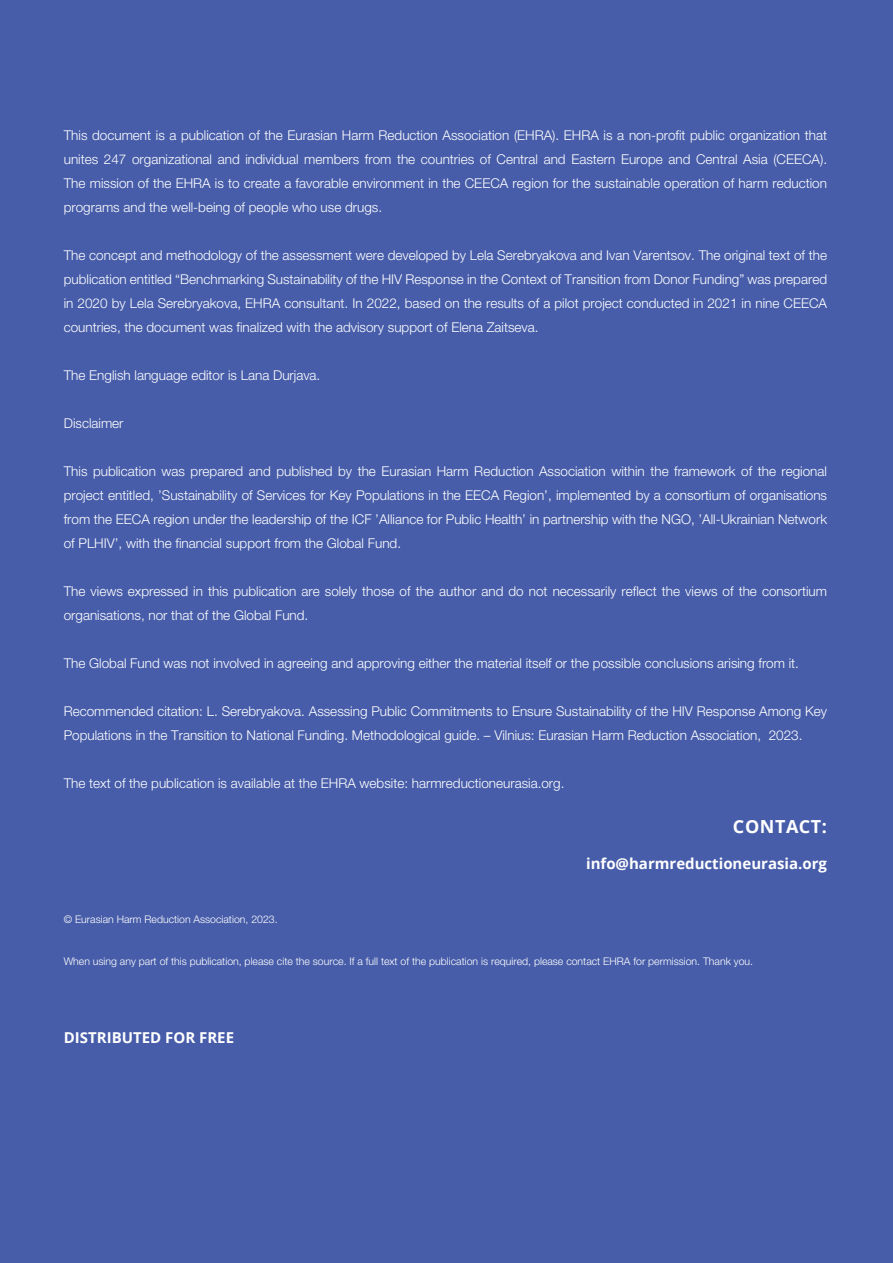
<style>
.page{position:relative;width:893px;height:1263px;background:#475da9}
.page>*{position:absolute;margin:0;border:0;box-sizing:border-box;transform-origin:0 0}
.No_Spacing{font:700 18px "Open Sans";letter-spacing:.03em;color:#fff}
.No_Spacing-2{font:700 15px "Open Sans";color:#fff}
.No_Spacing-3{font:300 13.5px/24px "Helvetica Neue";color:#fff;text-align:justify}
.No_Spacing-4{font:300 10.5px "Helvetica Neue";color:#fff}
</style>
<div class="page">
<p class="No_Spacing-3" style="left:64px;top:122px;width:765px">This document is a publication of the Eurasian Harm Reduction Association (EHRA). EHRA is a non-profit public organization that unites 247 organizational and individual members from the countries of Central and Eastern Europe and Central Asia (CEECA).<br>The mission of the EHRA is to create a favorable environment in the CEECA region for the sustainable operation of harm reduction programs and the well-being of people who use drugs.</p>
<p class="No_Spacing-3" style="left:64px;top:242px;width:765px">The concept and methodology of the assessment were developed by Lela Serebryakova and Ivan Varentsov. The original text of the publication entitled “Benchmarking Sustainability of the HIV Response in the Context of Transition from Donor Funding” was prepared in 2020 by Lela Serebryakova, EHRA consultant. In 2022, based on the results of a pilot project conducted in 2021 in nine CEECA countries, the document was finalized with the advisory support of Elena Zaitseva.</p>
<p class="No_Spacing-3" style="left:64px;top:362px;width:258px">The English language editor is Lana Durjava.</p>
<p class="No_Spacing-3" style="left:64px;top:410px;width:61px">Disclaimer</p>
<p class="No_Spacing-3" style="left:64px;top:458px;width:765px">This publication was prepared and published by the Eurasian Harm Reduction Association within the framework of the regional project entitled, ’Sustainability of Services for Key Populations in the EECA Region’, implemented by a consortium of organisations from the EECA region under the leadership of the ICF ’Alliance for Public Health’ in partnership with the NGO, ’All-Ukrainian Network of PLHIV’, with the financial support from the Global Fund.</p>
<p class="No_Spacing-3" style="left:64px;top:578px;width:765px">The views expressed in this publication are solely those of the author and do not necessarily reflect the views of the consortium organisations, nor that of the Global Fund.</p>
<p class="No_Spacing-3" style="left:64px;top:650px;width:737px">The Global Fund was not involved in agreeing and approving either the material itself or the possible conclusions arising from it.</p>
<p class="No_Spacing-3" style="left:64px;top:698px;width:765px">Recommended citation: L. Serebryakova. Assessing Public Commitments to Ensure Sustainability of the HIV Response Among Key<br>Populations in the Transition to National Funding. Methodological guide. – Vilnius: Eurasian Harm Reduction Association, 2023.</p>
<p class="No_Spacing-3" style="left:64px;top:770px;width:502px">The text of the publication is available at the EHRA website: harmreductioneurasia.org.</p>
<p class="No_Spacing" style="left:733px;top:814px;width:96px">CONTACT:</p>
<p class="No_Spacing-2" style="left:586px;top:853px;width:242px">info@harmreductioneurasia.org</p>
<p class="No_Spacing-4" style="left:64px;top:911px;width:215px">© Eurasian Harm Reduction Association, 2023.</p>
<p class="No_Spacing-4" style="left:64px;top:953px;width:691px">When using any part of this publication, please cite the source. If a full text of the publication is required, please contact EHRA for permission. Thank you.</p>
<p class="No_Spacing-2" style="left:64px;top:1027px;width:172px">DISTRIBUTED FOR FREE</p>
</div>
